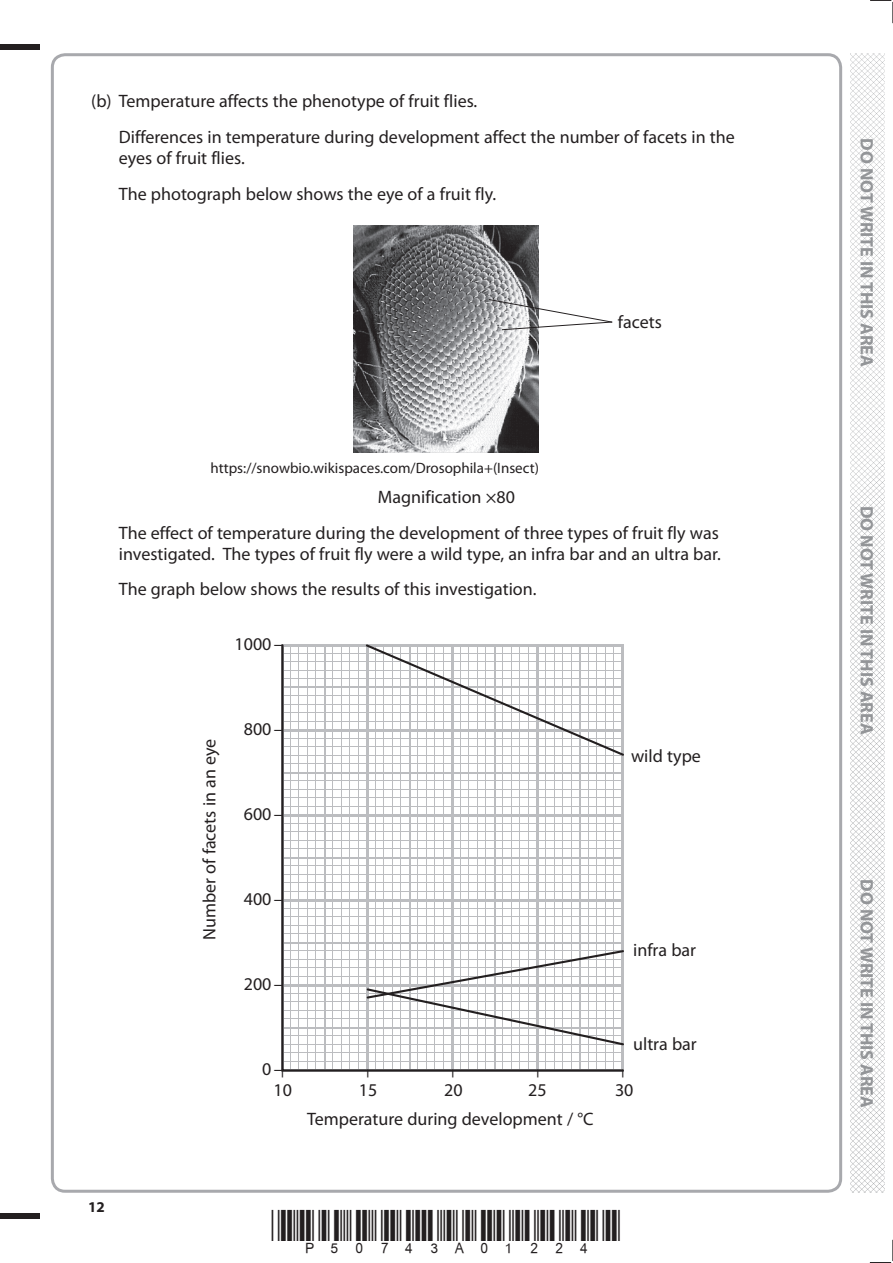
<style>
.page{position:relative;width:893px;height:1263px;background:#fff}
.page>*{position:absolute;margin:0;border:0;box-sizing:border-box;transform-origin:0 0}
.t1{font:18px/36px "Myriad Pro";color:#231f20}
.t2{font:700 18px "Myriad Pro";color:#939598}
.t3{font:15px "Myriad Pro";color:#231f20}
.t4{font:700 15px "Myriad Pro";color:#231f20}
</style>
<div class="page">
<div style="left:0;top:44px;width:40px;height:5px;background:#231f20"></div>
<div style="left:0;top:1214px;width:40px;height:5px;background:#231f20"></div>
<svg style="left:870px;top:0;width:23px;height:23px"></svg>
<svg style="left:869px;top:1240px;width:24px;height:23px"></svg>
<img style="left:850px;top:53px;width:34px;height:1140px">
<img style="left:353px;top:225px;width:185px;height:227px">
<svg style="left:488px;top:299px;width:125px;height:32px"></svg>
<svg style="left:281px;top:644px;width:343px;height:428px"></svg>
<svg style="left:364px;top:644px;width:260px;height:114px"></svg>
<svg style="left:365px;top:949px;width:259px;height:98px"></svg>
<p class="t1" style="left:119px;top:84px;width:617px;text-indent:-28px">(b) Temperature affects the phenotype of fruit flies.<br>Differences in temperature during development affect the number of facets in the</p>
<p class="t1" style="left:119px;top:141px;width:379px">eyes of fruit flies.<br>The photograph below shows the eye of a fruit fly.</p>
<p class="t1" style="left:618px;top:305px;width:45px">facets</p>
<p class="t3" style="left:210px;top:462px;width:330px">https://snowbio.wikispaces.com/Drosophila+(Insect)</p>
<p class="t1" style="left:119px;top:480px;width:601px;text-indent:259px">Magnification ×80<br>The effect of temperature during the development of three types of fruit fly was</p>
<p class="t1" style="left:119px;top:537px;width:603px">investigated. The types of fruit fly were a wild type, an infra bar and an ultra bar.<br>The graph below shows the results of this investigation.</p>
<p class="t1" style="left:234px;top:627px;width:50px">1000 –</p>
<p class="t1" style="left:244px;top:712px;width:40px">800 –</p>
<p class="t1" style="left:192px;top:940px;width:203px;rotate:-90deg">Number of facets in an eye</p>
<p class="t1" style="left:631px;top:739px;width:71px">wild type</p>
<p class="t1" style="left:633px;top:933px;width:64px">infra bar</p>
<p class="t1" style="left:244px;top:797px;width:40px">600 –</p>
<p class="t1" style="left:244px;top:882px;width:40px">400 –</p>
<p class="t1" style="left:244px;top:967px;width:40px">200 –</p>
<p class="t1" style="left:633px;top:1027px;width:65px">ultra bar</p>
<p class="t1" style="left:262px;top:1052px;width:22px">0 –</p>
<p class="t1" style="left:264px;top:1078px;width:10px;rotate:-90deg">–</p>
<p class="t1" style="left:349px;top:1078px;width:10px;rotate:-90deg">–</p>
<p class="t1" style="left:434px;top:1078px;width:10px;rotate:-90deg">–</p>
<p class="t1" style="left:519px;top:1078px;width:10px;rotate:-90deg">–</p>
<p class="t1" style="left:604px;top:1078px;width:10px;rotate:-90deg">–</p>
<p class="t1" style="left:273px;top:1073px;width:20px">10</p>
<p class="t1" style="left:359px;top:1073px;width:20px">15</p>
<p class="t1" style="left:444px;top:1073px;width:20px">20</p>
<p class="t1" style="left:528px;top:1073px;width:20px">25</p>
<p class="t1" style="left:615px;top:1073px;width:20px">30</p>
<p class="t4" style="left:88px;top:1201px;width:18px">12</p>
<p class="t1" style="left:307px;top:1102px;width:288px">Temperature during development / °C</p>
<p class="t2" style="left:873px;top:138px;width:230px;rotate:90deg">DO NOT WRITE IN THIS AREA</p>
<p class="t2" style="left:873px;top:506px;width:230px;rotate:90deg">DO NOT WRITE IN THIS AREA</p>
<p class="t2" style="left:873px;top:879px;width:230px;rotate:90deg">DO NOT WRITE IN THIS AREA</p>
</div>
